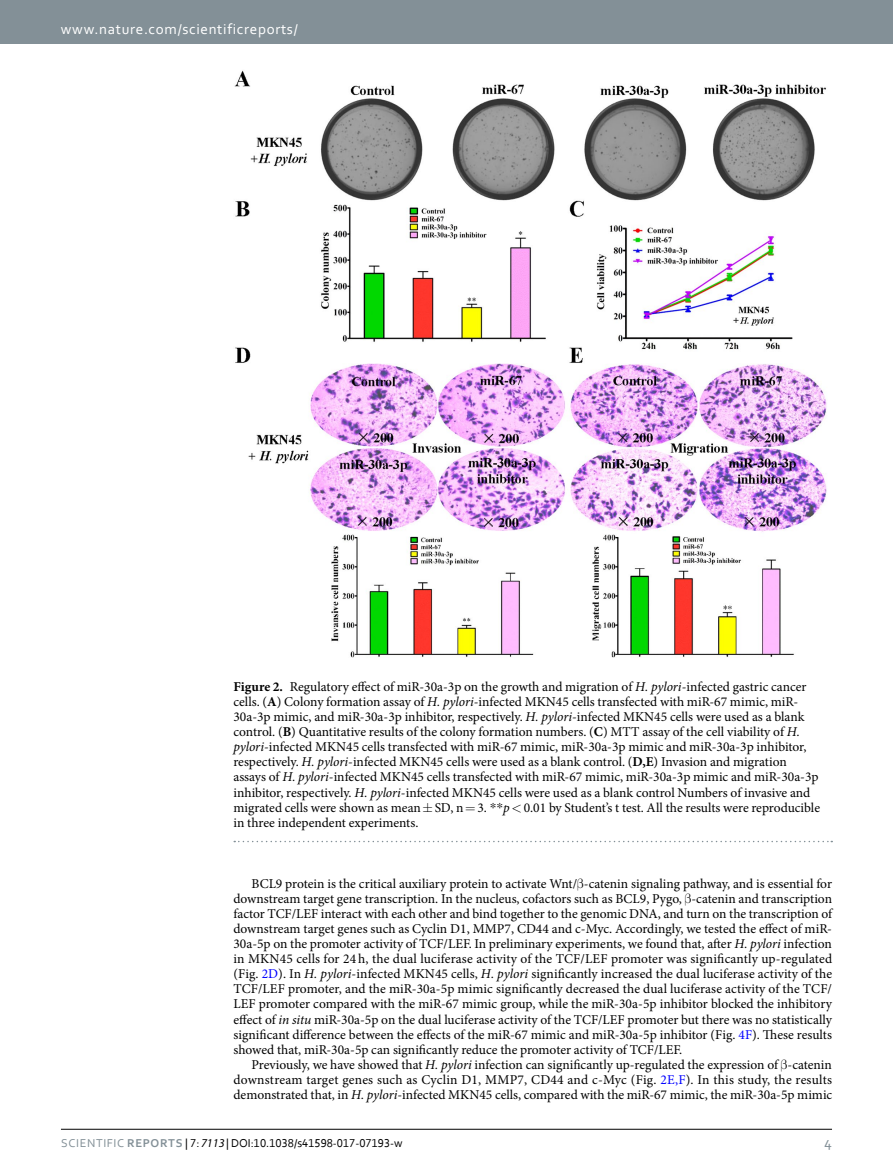
<style>
.page{position:relative;width:893px;height:1174px;background:#fff}
.page>*{position:absolute;margin:0;border:0;box-sizing:border-box;transform-origin:0 0}
.t1{font:15px "Corbel 2";letter-spacing:.045em;color:#fff}
.t2{font:15px "Corbel 2";color:#839097}
.t3{font:13.5px/15px "Minion Pro";color:#000;text-align:justify}
.t4{font:12px "Corbel";color:#000}
.s1{font-weight:700}
.s2{font-style:italic}
.s3{font-family:"STIX General"}
.s4{color:#00f}
.s5{font-family:"Corbel 2";color:#839097}
.s6{font-family:"Corbel Bold 2";color:#839097}
.s7{font-family:"Myriad Pro";font-style:italic}
</style>
<div class="page">
<div style="left:0;top:0;width:893px;height:43px;background:#839097"></div>
<hr style="left:61px;top:1129px;width:771px;height:1px;background:#000">
<img style="left:234px;top:70px;width:593px;height:588px">
<svg style="left:234px;top:840px;width:598px;height:2px"></svg>
<p class="t1" style="left:61px;top:19px;width:238px">www.nature.com/scientificreports/</p>
<p class="t3" style="left:233px;top:679px;width:588px;text-align:left"><span class="s1">Figure 2.</span> Regulatory effect of miR-30a-3p on the growth and migration of <span class="s2">H. pylori</span>-infected gastric cancer cells. (<span class="s1">A</span>) Colony formation assay of <span class="s2">H. pylori</span>-infected MKN45 cells transfected with miR-67 mimic, miR-30a-3p mimic, and miR-30a-3p inhibitor, respectively. <span class="s2">H. pylori</span>-infected MKN45 cells were used as a blank control. (<span class="s1">B</span>) Quantitative results of the colony formation numbers. (<span class="s1">C</span>) MTT assay of the cell viability of <span class="s2">H. pylori</span>-infected MKN45 cells transfected with miR-67 mimic, miR-30a-3p mimic and miR-30a-3p inhibitor, respectively. <span class="s2">H. pylori</span>-infected MKN45 cells were used as a blank control. (<span class="s1">D,E</span>) Invasion and migration assays of <span class="s2">H. pylori</span>-infected MKN45 cells transfected with miR-67 mimic, miR-30a-3p mimic and miR-30a-3p inhibitor, respectively. <span class="s2">H. pylori</span>-infected MKN45 cells were used as a blank control Numbers of invasive and migrated cells were shown as mean SD, n 3. <span class="s3">**</span><span class="s2">p</span> 0.01 by Student’s t test. All the results were reproducible in three independent experiments.</p>
<p class="t3" style="left:233px;top:876px;width:600px;text-indent:18px">BCL9 protein is the critical auxiliary protein to activate Wnt/ -catenin signaling pathway, and is essential for downstream target gene transcription. In the nucleus, cofactors such as BCL9, Pygo, -catenin and transcription factor TCF/LEF interact with each other and bind together to the genomic DNA, and turn on the transcription of downstream target genes such as Cyclin D1, MMP7, CD44 and c-Myc. Accordingly, we tested the effect of miR-30a-5p on the promoter activity of TCF/LEF. In preliminary experiments, we found that, after <span class="s2">H. pylori</span> infection in MKN45 cells for 24 h, the dual luciferase activity of the TCF/LEF promoter was significantly up-regulated (Fig. <span class="s4">2D</span>). In <span class="s2">H. pylori</span>-infected MKN45 cells, <span class="s2">H. pylori</span> significantly increased the dual luciferase activity of the TCF/LEF promoter, and the miR-30a-5p mimic significantly decreased the dual luciferase activity of the TCF/ LEF promoter compared with the miR-67 mimic group, while the miR-30a-5p inhibitor blocked the inhibitory effect of <span class="s2">in situ</span> miR-30a-5p on the dual luciferase activity of the TCF/LEF promoter but there was no statistically significant difference between the effects of the miR-67 mimic and miR-30a-5p inhibitor (Fig. <span class="s4">4F</span>). These results showed that, miR-30a-5p can significantly reduce the promoter activity of TCF/LEF.</p>
<p class="t3" style="left:233px;top:1056px;width:600px;text-indent:18px">Previously, we have showed that <span class="s2">H. pylori</span> infection can significantly up-regulated the expression of -catenin downstream target genes such as Cyclin D1, MMP7, CD44 and c-Myc (Fig. <span class="s4">2E,F</span>). In this study, the results demonstrated that, in <span class="s2">H. pylori</span>-infected MKN45 cells, compared with the miR-67 mimic, the miR-30a-5p mimic</p>
<p class="t4" style="left:61px;top:1135px;width:343px"><span class="s5">SCIenTIFIC</span> <span class="s6">REPORTS</span> | 7: <span class="s7">7113</span> | DOI:10.1038/s41598-017-07193-w</p>
<p class="t2" style="left:824px;top:1132px;width:9px">4</p>
</div>
